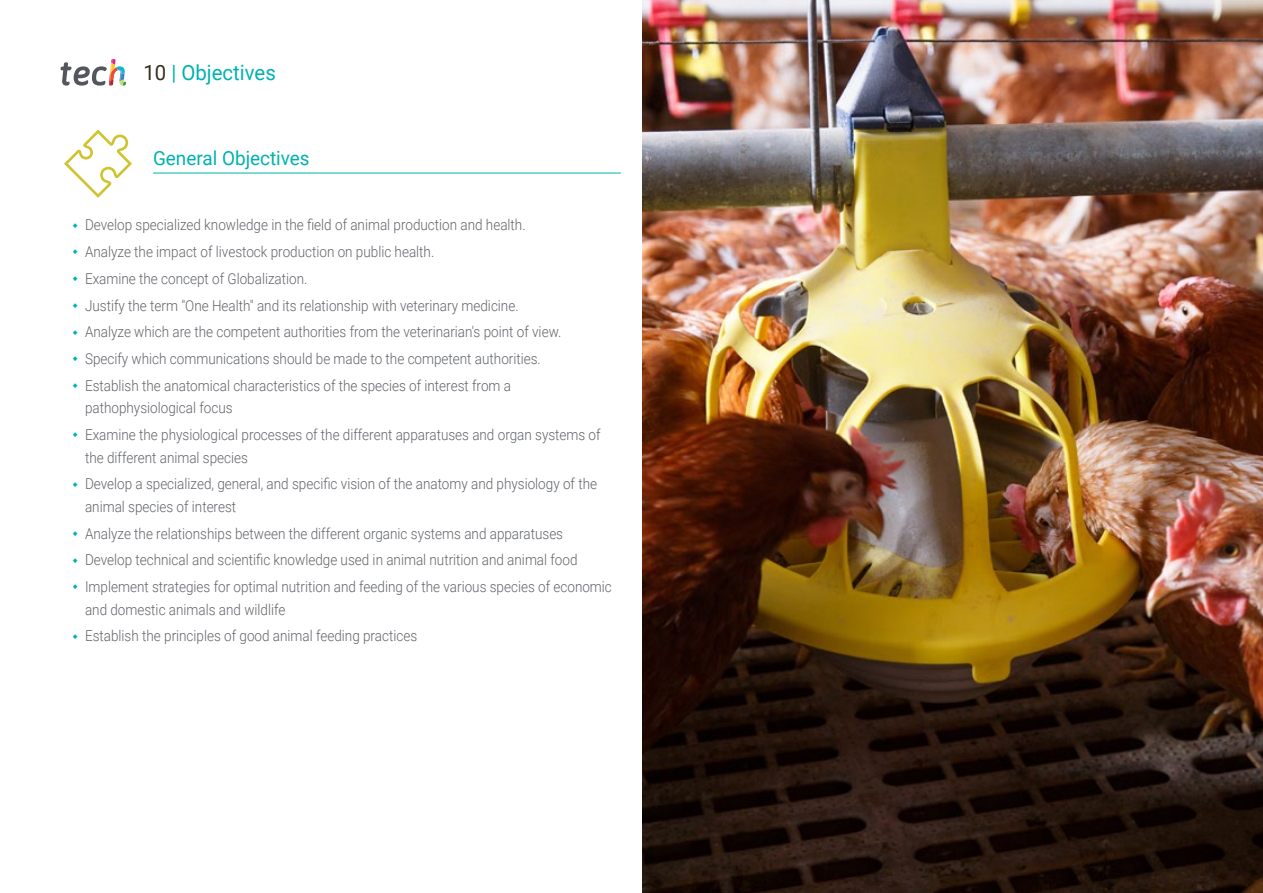
<style>
.page{position:relative;width:1263px;height:893px;background:#fff}
.page>*{position:absolute;margin:0;border:0;box-sizing:border-box;transform-origin:0 0}
.t1{font:21px "Roboto";color:#00b2af}
.t2{font:19.5px "Roboto";color:#00b2af}
.t3{font:300 15px/26.7px "Roboto";color:#61646a;scale:.9 1}
.s1{color:#312e20}
</style>
<div class="page">
<hr style="left:153px;top:173px;width:468px;height:1px;background:#00b2af">
<svg style="left:64px;top:130px;width:68px;height:68px"></svg>
<svg style="left:61px;top:59px;width:65px;height:27px"></svg>
<img style="left:642px;top:0;width:621px;height:893px">
<h1 class="t1" style="left:144px;top:57px;width:134px"><span class="s1">10</span> | Objectives</h1>
<h2 class="t2" style="left:153px;top:144px;width:158px">General Objectives</h2>
<p class="t3" style="left:85px;top:211px;width:531px">Develop specialized knowledge in the field of animal production and health.<br>Analyze the impact of livestock production on public health.<br>Examine the concept of Globalization.<br>Justify the term "One Health" and its relationship with veterinary medicine.<br>Analyze which are the competent authorities from the veterinarian's point of view.<br>Specify which communications should be made to the competent authorities.<br>Establish the anatomical characteristics of the species of interest from a</p>
<p class="t3" style="left:85px;top:394px;width:574px">pathophysiological focus<br>Examine the physiological processes of the different apparatuses and organ systems of</p>
<p class="t3" style="left:85px;top:443px;width:570px">the different animal species<br>Develop a specialized, general, and specific vision of the anatomy and physiology of the</p>
<p class="t3" style="left:85px;top:493px;width:587px">animal species of interest<br>Analyze the relationships between the different organic systems and apparatuses Develop technical and scientific knowledge used in animal nutrition and animal food Implement strategies for optimal nutrition and feeding of the various species of economic</p>
<p class="t3" style="left:85px;top:595px;width:371px">and domestic animals and wildlife<br>Establish the principles of good animal feeding practices</p>
</div>
